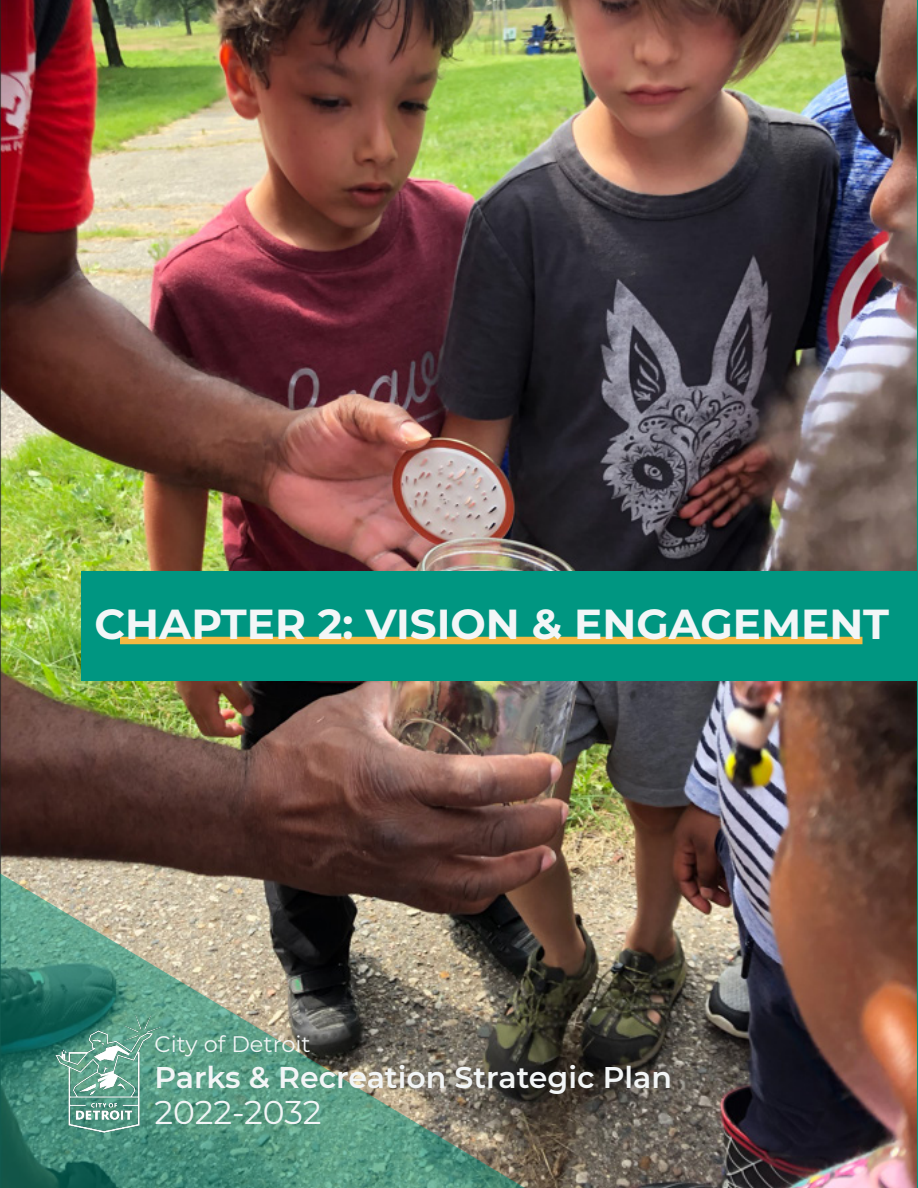
<style>
.page{position:relative;width:918px;height:1188px;background:#fff}
.page>*{position:absolute;margin:0;border:0;box-sizing:border-box;transform-origin:0 0}
.t1{font:700 42px "Montserrat";color:#f3f6f7}
.t2{font:33px "Montserrat";letter-spacing:-.005em;color:#f3f6f7}
.t3{font:600 30px "Montserrat";color:#f3f6f7}
.t4{font:22.5px "Montserrat";color:#f3f6f7}
</style>
<div class="page">
<img style="left:0;top:0;width:917px;height:1188px">
<img style="left:0;top:873px;width:525px;height:315px">
<hr style="left:917px;top:0;width:1px;height:1188px;background:#009681">
<img style="left:47px;top:1012px;width:114px;height:123px">
<div style="left:81px;top:572px;width:837px;height:109px;background:#009681"></div>
<div style="left:120px;top:637px;width:742px;height:7px;background:#f6b942"></div>
<p class="t1" style="left:94px;top:594px;width:796px">CHAPTER 2: VISION &amp; ENGAGEMENT</p>
<p class="t4" style="left:154px;top:1028px;width:158px">City of Detroit</p>
<p class="t3" style="left:154px;top:1056px;width:519px">Parks &amp; Recreation Strategic Plan</p>
<p class="t2" style="left:154px;top:1089px;width:169px">2022-2032</p>
</div>
